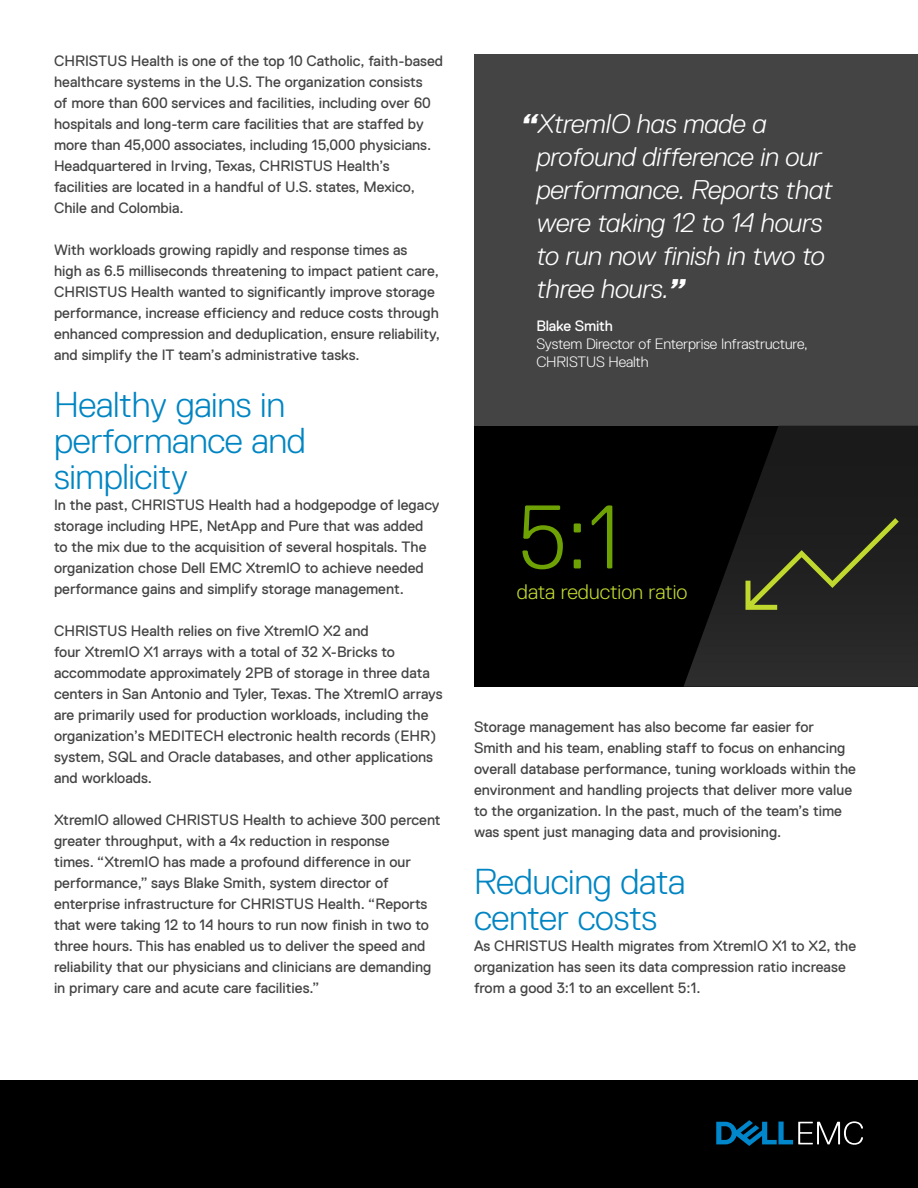
<style>
.page{position:relative;width:918px;height:1188px;background:#fff}
.page>*{position:absolute;margin:0;border:0;box-sizing:border-box;transform-origin:0 0}
.t1{font:300 90px "Dell Replica";color:#6ea204}
.t2{font:300 36px/36px "Dell Replica";letter-spacing:-.01em;color:#0085c3}
.t3{font:italic 300 27px/33px "Dell Replica";letter-spacing:-.01em;color:#fff}
.t4{font:300 21px "Dell Replica";color:#c1d82f}
.t5{font:15px/21px "Dell Replica";color:#444}
.t6{font:300 15px/18px "Dell Replica";letter-spacing:-.01em;color:#fff}
.t7{font:15px "Dell Replica";letter-spacing:-.01em;color:#fff}
.s1{font-weight:800}
</style>
<div class="page">
<div style="left:0;top:1080px;width:918px;height:108px;background:#000"></div>
<svg style="left:716px;top:1120px;width:147px;height:26px"></svg>
<div style="left:474px;top:54px;width:444px;height:372px;background:#444"></div>
<div style="left:474px;top:426px;width:444px;height:261px;background:#000"></div>
<svg style="left:683px;top:426px;width:235px;height:261px"></svg>
<svg style="left:741px;top:513px;width:163px;height:101px"></svg>
<p class="t5" style="left:54px;top:50px;width:391px">CHRISTUS Health is one of the top 10 Catholic, faith-based healthcare systems in the U.S. The organization consists<br>of more than 600 services and facilities, including over 60 hospitals and long-term care facilities that are staffed by more than 45,000 associates, including 15,000 physicians.<br>Headquartered in Irving, Texas, CHRISTUS Health’s facilities are located in a handful of U.S. states, Mexico, Chile and Colombia.</p>
<p class="t5" style="left:54px;top:239px;width:387px">With workloads growing rapidly and response times as<br>high as 6.5 milliseconds threatening to impact patient care, CHRISTUS Health wanted to significantly improve storage performance, increase efficiency and reduce costs through enhanced compression and deduplication, ensure reliability, and simplify the IT team’s administrative tasks.</p>
<h2 class="t2" style="left:54px;top:386px;width:253px">Healthy gains in performance and simplicity</h2>
<p class="t5" style="left:54px;top:494px;width:387px">In the past, CHRISTUS Health had a hodgepodge of legacy storage including HPE, NetApp and Pure that was added to the mix due to the acquisition of several hospitals. The organization chose Dell EMC XtremIO to achieve needed performance gains and simplify storage management.</p>
<p class="t5" style="left:54px;top:620px;width:390px">CHRISTUS Health relies on five XtremIO X2 and<br>four XtremIO X1 arrays with a total of 32 X-Bricks to accommodate approximately 2PB of storage in three data centers in San Antonio and Tyler, Texas. The XtremIO arrays are primarily used for production workloads, including the organization’s MEDITECH electronic health records (EHR) system, SQL and Oracle databases, and other applications and workloads.</p>
<p class="t5" style="left:54px;top:809px;width:388px">XtremIO allowed CHRISTUS Health to achieve 300 percent greater throughput, with a 4x reduction in response<br>times. “XtremIO has made a profound difference in our performance,” says Blake Smith, system director of enterprise infrastructure for CHRISTUS Health. “Reports that were taking 12 to 14 hours to run now finish in two to three hours. This has enabled us to deliver the speed and reliability that our physicians and clinicians are demanding in primary care and acute care facilities.”</p>
<h3 class="t3" style="left:536px;top:108px;width:298px;text-indent:-15px"><span class="s1">“</span>XtremIO has made a profound difference in our performance. Reports that were taking 12 to 14 hours to run now finish in two to three hours.<span class="s1">”</span></h3>
<p class="t7" style="left:536px;top:318px;width:78px">Blake Smith</p>
<p class="t6" style="left:536px;top:335px;width:273px">System Director of Enterprise Infrastructure,<br>CHRISTUS Health</p>
<h1 class="t1" style="left:517px;top:487px;width:104px">5:1</h1>
<h3 class="t4" style="left:517px;top:580px;width:172px">data reduction ratio</h3>
<p class="t5" style="left:474px;top:716px;width:384px">Storage management has also become far easier for Smith and his team, enabling staff to focus on enhancing overall database performance, tuning workloads within the environment and handling projects that deliver more value to the organization. In the past, much of the team’s time was spent just managing data and provisioning.</p>
<h2 class="t2" style="left:474px;top:863px;width:213px">Reducing data center costs</h2>
<p class="t5" style="left:474px;top:935px;width:384px">As CHRISTUS Health migrates from XtremIO X1 to X2, the organization has seen its data compression ratio increase from a good 3:1 to an excellent 5:1.</p>
</div>
